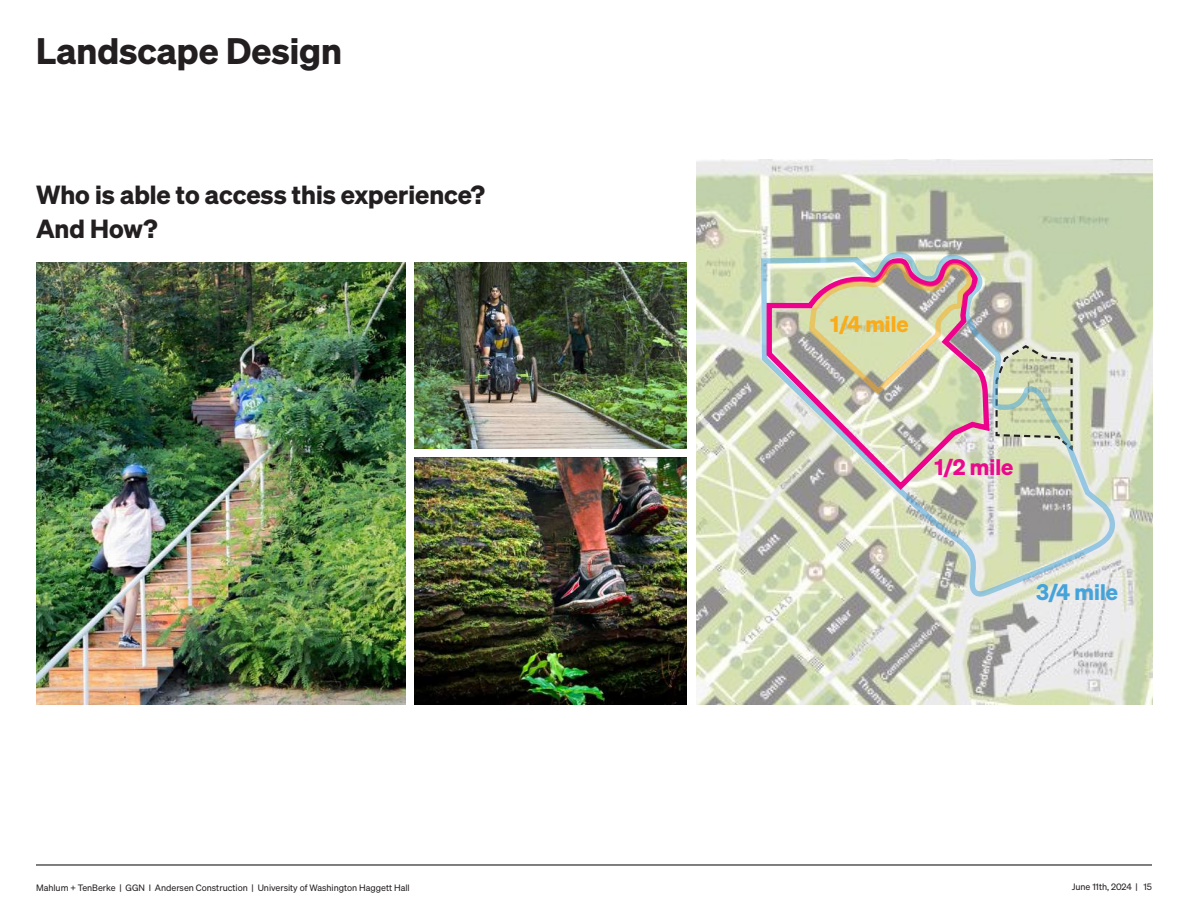
<style>
.page{position:relative;width:1188px;height:918px;background:#fff}
.page>*{position:absolute;margin:0;border:0;box-sizing:border-box;transform-origin:0 0}
.t1{font:36px "Sohne Dreiviertelfett";color:#231f20}
.t2{font:25.65px "Sohne Dreiviertelfett";color:#231f20}
.t3{font:21.9px "Sohne Dreiviertelfett";color:#45a3d9}
.t4{font:21.9px "Sohne Dreiviertelfett";color:#faab1a}
.t5{font:21.9px "Sohne Dreiviertelfett";color:#ea098d}
.t6{font:9px "Sohne Buch";color:#231f20}
</style>
<div class="page">
<hr style="left:36px;top:865px;width:1116px;height:1px;background:#000">
<img style="left:414px;top:458px;width:272px;height:246px">
<img style="left:414px;top:263px;width:272px;height:185px">
<img style="left:697px;top:160px;width:455px;height:544px">
<svg style="left:760px;top:251px;width:357px;height:347px;background:#cad1ba"></svg>
<svg style="left:764px;top:254px;width:228px;height:240px;background:#c9bfb8"></svg>
<img style="left:36px;top:263px;width:369px;height:441px">
<svg style="left:807px;top:261px;width:166px;height:135px;background:#cabca6"></svg>
<h1 class="t1" style="left:36px;top:28px;width:308px">Landscape Design</h1>
<h2 class="t2" style="left:36px;top:178px;width:451px">Who is able to access this experience?</h2>
<h2 class="t2" style="left:36px;top:212px;width:123px">And How?</h2>
<h2 class="t4" style="left:830px;top:310px;width:80px">1/4 mile</h2>
<h2 class="t5" style="left:934px;top:453px;width:80px">1/2 mile</h2>
<h2 class="t3" style="left:1036px;top:578px;width:83px">3/4 mile</h2>
<p class="t6" style="left:36px;top:882px;width:375px">Mahlum + TenBerke | GGN I Andersen Construction | University of Washington Haggett Hall</p>
<p class="t6" style="left:1072px;top:881px;width:82px">June 11th, 2024 | 15</p>
</div>
